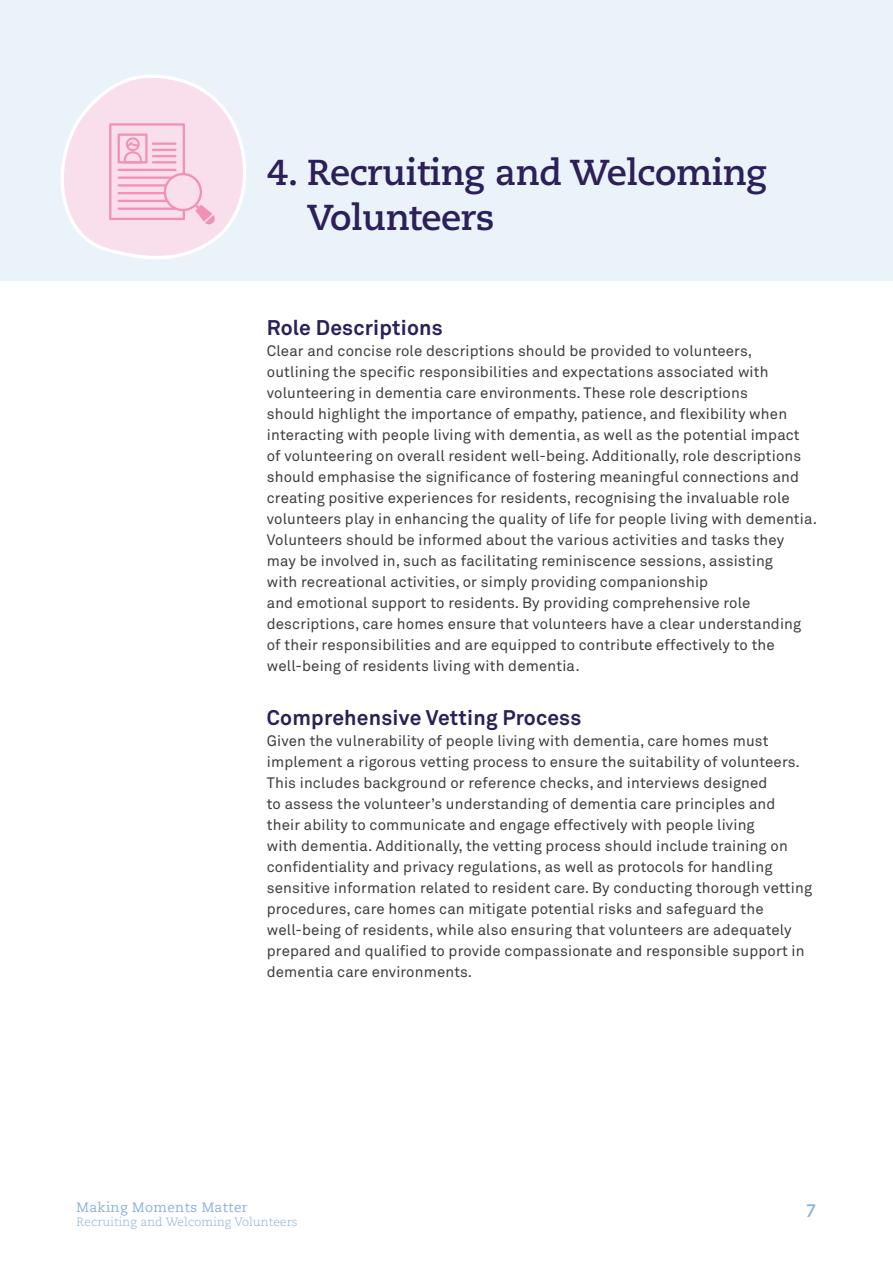
<style>
.page{position:relative;width:893px;height:1263px;background:#fff}
.page>*{position:absolute;margin:0;border:0;box-sizing:border-box;transform-origin:0 0}
.t1{font:700 36px/45px "Caecilia LT Pro 75";letter-spacing:-.01em;color:#2b2059}
.t2{font:700 21px "Akkurat Std";letter-spacing:.01em;color:#2b2059}
.t3{font:700 18px "Caecilia LT Pro 75";color:#8cb0dc}
.t4{font:15px/21px "Akkurat Std";letter-spacing:.01em;color:#3e3e3f}
.t5{font:13.5px "Caecilia LT Pro 55 Roman";letter-spacing:.03em;color:#8cb0dc}
.t6{font:300 12px "Caecilia LT Pro 45";letter-spacing:.01em;color:#8cb0dc}
</style>
<div class="page">
<div style="left:0;top:0;width:893px;height:281px;background:#ebf3fa"></div>
<svg style="left:61px;top:75px;width:185px;height:184px"></svg>
<h1 class="t1" style="left:307px;top:149px;width:461px;text-indent:-40px">4. Recruiting and Welcoming<br>Volunteers</h1>
<h2 class="t2" style="left:267px;top:315px;width:177px">Role Descriptions</h2>
<p class="t4" style="left:267px;top:341px;width:552px">Clear and concise role descriptions should be provided to volunteers, outlining the specific responsibilities and expectations associated with volunteering in dementia care environments. These role descriptions<br>should highlight the importance of empathy, patience, and flexibility when interacting with people living with dementia, as well as the potential impact of volunteering on overall resident well-being. Additionally, role descriptions should emphasise the significance of fostering meaningful connections and creating positive experiences for residents, recognising the invaluable role volunteers play in enhancing the quality of life for people living with dementia.<br>Volunteers should be informed about the various activities and tasks they<br>may be involved in, such as facilitating reminiscence sessions, assisting<br>with recreational activities, or simply providing companionship<br>and emotional support to residents. By providing comprehensive role descriptions, care homes ensure that volunteers have a clear understanding of their responsibilities and are equipped to contribute effectively to the well-being of residents living with dementia.</p>
<h2 class="t2" style="left:267px;top:705px;width:316px">Comprehensive Vetting Process</h2>
<p class="t4" style="left:267px;top:731px;width:547px">Given the vulnerability of people living with dementia, care homes must implement a rigorous vetting process to ensure the suitability of volunteers.<br>This includes background or reference checks, and interviews designed<br>to assess the volunteer’s understanding of dementia care principles and their ability to communicate and engage effectively with people living<br>with dementia. Additionally, the vetting process should include training on confidentiality and privacy regulations, as well as protocols for handling sensitive information related to resident care. By conducting thorough vetting procedures, care homes can mitigate potential risks and safeguard the well-being of residents, while also ensuring that volunteers are adequately prepared and qualified to provide compassionate and responsible support in dementia care environments.</p>
<p class="t5" style="left:77px;top:1198px;width:173px">Making Moments Matter</p>
<p class="t3" style="left:806px;top:1199px;width:12px">7</p>
<p class="t6" style="left:77px;top:1214px;width:223px">Recruiting and Welcoming Volunteers</p>
</div>
